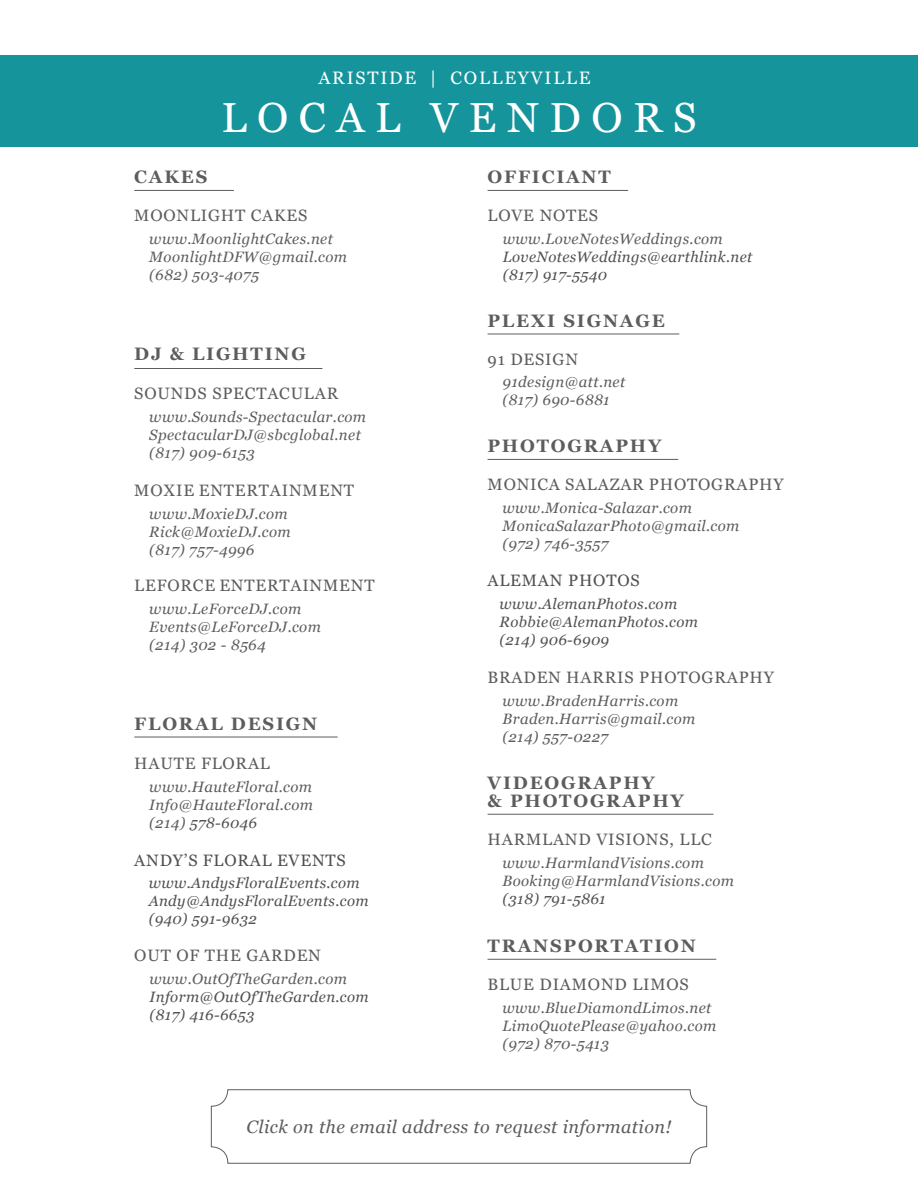
<style>
.page{position:relative;width:918px;height:1188px;background:#fff}
.page>*{position:absolute;margin:0;border:0;box-sizing:border-box;transform-origin:0 0}
.t1{font:42px "Georgia";letter-spacing:.25em;color:#fff}
.t2{font:700 18px/18px "Georgia";letter-spacing:.1em;color:#5d5d60}
.t3{font:italic 18px "Georgia";letter-spacing:.025em;color:#5d5d60}
.t4{font:18px "Georgia";letter-spacing:.1em;color:#fff}
.t5{font:16.5px "Georgia";letter-spacing:.05em;color:#5d5d60}
.t6{font:16.5px "Georgia";letter-spacing:.05em;color:#53504f}
.t7{font:italic 15px/18px "Georgia";letter-spacing:.025em;color:#5d5d60}
.t8{font:italic 15px/18px "Georgia";letter-spacing:.025em;color:#53504f}
.s1{color:#53504f}
</style>
<div class="page">
<div style="left:0;top:56px;width:918px;height:91px;background:#15949c"></div>
<hr style="left:488px;top:190px;width:140px;height:1px;background:#5d5d60">
<hr style="left:134px;top:190px;width:100px;height:1px;background:#5d5d60">
<hr style="left:134px;top:737px;width:204px;height:1px;background:#5d5d60">
<hr style="left:488px;top:814px;width:225px;height:1px;background:#5d5d60">
<hr style="left:488px;top:959px;width:228px;height:1px;background:#5d5d60">
<hr style="left:488px;top:459px;width:190px;height:1px;background:#5d5d60">
<hr style="left:134px;top:368px;width:188px;height:1px;background:#5d5d60">
<hr style="left:488px;top:334px;width:191px;height:1px;background:#5d5d60">
<div style="left:211px;top:1089px;width:496px;height:75px;border:1px solid #5d5d60;border-radius:16px"></div>
<p class="t4" style="left:318px;top:65px;width:274px">ARISTIDE | COLLEYVILLE</p>
<h1 class="t1" style="left:221px;top:87px;width:477px">LOCAL VENDORS</h1>
<p class="t2" style="left:488px;top:167px;width:125px">OFFICIANT</p>
<p class="t5" style="left:488px;top:203px;width:112px">LOVE NOTES</p>
<p class="t7" style="left:503px;top:229px;width:222px">www.LoveNotesWeddings.com</p>
<p class="t8" style="left:503px;top:247px;width:251px">LoveNotesWeddings@earthlink.net (817) 917-5540</p>
<p class="t2" style="left:134px;top:167px;width:75px">CAKES</p>
<p class="t5" style="left:134px;top:203px;width:174px">MOONLIGHT CAKES</p>
<p class="t7" style="left:149px;top:229px;width:199px">www.MoonlightCakes.net<br>MoonlightDFW@gmail.com (682) 503-4075</p>
<p class="t2" style="left:134px;top:344px;width:173px">DJ &amp; LIGHTING</p>
<p class="t5" style="left:134px;top:381px;width:205px">SOUNDS SPECTACULAR</p>
<p class="t7" style="left:149px;top:407px;width:218px">www.Sounds-Spectacular.com<br>SpectacularDJ@sbcglobal.net (817) 909-6153</p>
<p class="t5" style="left:134px;top:479px;width:221px">MOXIE ENTERTAINMENT</p>
<p class="t7" style="left:149px;top:504px;width:143px">www.MoxieDJ.com<br>Rick@MoxieDJ.com (817) 757-4996</p>
<p class="t5" style="left:134px;top:573px;width:242px">LEFORCE ENTERTAINMENT</p>
<p class="t7" style="left:149px;top:599px;width:173px">www.LeForceDJ.com<br>Events@LeForceDJ.com (214) 302 - 8564</p>
<p class="t2" style="left:134px;top:714px;width:185px">FLORAL DESIGN</p>
<p class="t5" style="left:134px;top:752px;width:137px">HAUTE FLORAL</p>
<p class="t7" style="left:149px;top:777px;width:165px;text-align:justify">www.HauteFloral.com Info@HauteFloral.com (214) <span class="s1">578-6046</span></p>
<p class="t6" style="left:134px;top:848px;width:213px">ANDY’S FLORAL EVENTS</p>
<p class="t8" style="left:149px;top:873px;width:221px">www.AndysFloralEvents.com<br>Andy@AndysFloralEvents.com (940) 591-9632</p>
<p class="t5" style="left:134px;top:943px;width:188px">OUT OF THE GARDEN</p>
<p class="t7" style="left:150px;top:969px;width:199px">www.OutOfTheGarden.com</p>
<p class="t8" style="left:150px;top:987px;width:221px">Inform@OutOfTheGarden.com (817) 416-6653</p>
<p class="t2" style="left:488px;top:311px;width:179px">PLEXI SIGNAGE</p>
<p class="t5" style="left:488px;top:347px;width:92px">91 DESIGN</p>
<p class="t7" style="left:503px;top:372px;width:124px">91design@att.net (817) 690-6881</p>
<p class="t2" style="left:488px;top:436px;width:175px">PHOTOGRAPHY</p>
<p class="t5" style="left:488px;top:472px;width:298px">MONICA SALAZAR PHOTOGRAPHY</p>
<p class="t7" style="left:503px;top:498px;width:238px">www.Monica-Salazar.com<br>MonicaSalazarPhoto@gmail.com (972) 746-3557</p>
<p class="t6" style="left:488px;top:568px;width:154px">ALEMAN PHOTOS</p>
<p class="t8" style="left:500px;top:594px;width:200px">www.AlemanPhotos.com<br>Robbie@AlemanPhotos.com (214) 906-6909</p>
<p class="t5" style="left:488px;top:666px;width:288px">BRADEN HARRIS PHOTOGRAPHY</p>
<p class="t7" style="left:503px;top:691px;width:194px">www.BradenHarris.com<br>Braden.Harris@gmail.com (214) 557-0227</p>
<p class="t2" style="left:488px;top:773px;width:198px">VIDEOGRAPHY<br>&amp; PHOTOGRAPHY</p>
<p class="t5" style="left:488px;top:827px;width:226px">HARMLAND VISIONS, LLC</p>
<p class="t7" style="left:503px;top:853px;width:233px">www.HarmlandVisions.com<br>Booking@HarmlandVisions.com</p>
<p class="t8" style="left:503px;top:889px;width:105px">(318) 791-5861</p>
<p class="t2" style="left:488px;top:936px;width:210px">TRANSPORTATION</p>
<p class="t5" style="left:488px;top:972px;width:203px">BLUE DIAMOND LIMOS</p>
<p class="t7" style="left:503px;top:998px;width:215px">www.BlueDiamondLimos.net<br>LimoQuotePlease@yahoo.com (972) 870-5413</p>
<p class="t3" style="left:246px;top:1114px;width:427px">Click on the email address to request information!</p>
</div>
